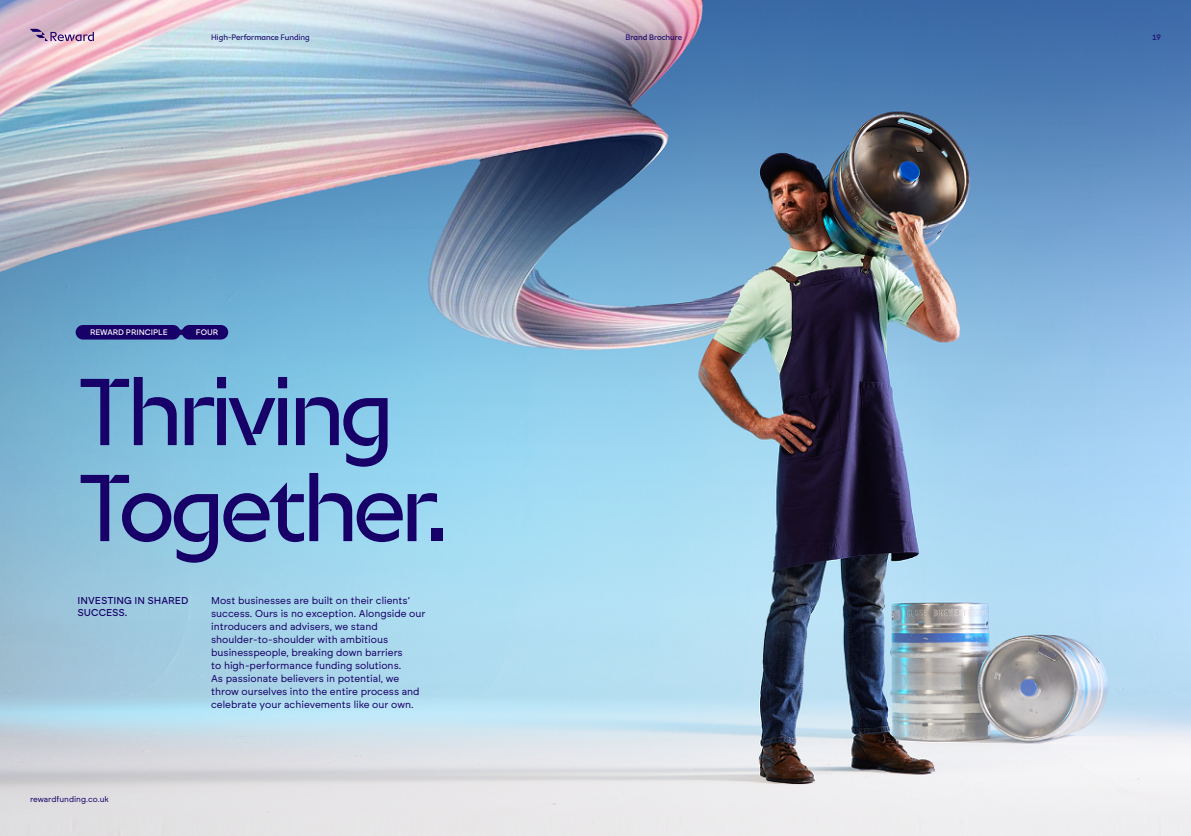
<style>
.page{position:relative;width:1191px;height:836px;background:#fff}
.page>*{position:absolute;margin:0;border:0;box-sizing:border-box;transform-origin:0 0}
.t1{font:96px/96px "F37 Incise";letter-spacing:-.05em;color:#170068}
.t2{font:10px/13px "Brockmann";color:#170068}
.t3{font:500 10px/12px "Brockmann";color:#170068}
.t4{font:8px "F37 Incise";color:#170068}
.t5{font:8px "Brockmann";color:#170068}
.t6{font:500 8px "Brockmann";color:#fff}
</style>
<div class="page">
<img style="left:0;top:0;width:1191px;height:836px">
<svg style="left:76px;top:325px;width:152px;height:15px;background:#1d0c6f"></svg>
<svg style="left:30px;top:29px;width:64px;height:12px"></svg>
<p class="t4" style="left:211px;top:31px;width:100px">High-Performance Funding</p>
<p class="t4" style="left:625px;top:31px;width:58px">Brand Brochure</p>
<p class="t4" style="left:1152px;top:31px;width:10px">19</p>
<p class="t6" style="left:90px;top:327px;width:79px">REWARD PRINCIPLE</p>
<p class="t6" style="left:196px;top:327px;width:24px">FOUR</p>
<h1 class="t1" style="left:78px;top:360px;width:374px">Thriving<br>Together.</h1>
<p class="t2" style="left:211px;top:594px;width:216px">Most businesses are built on their clients’ success. Ours is no exception. Alongside our introducers and advisers, we stand shoulder-to-shoulder with ambitious businesspeople, breaking down barriers<br>to high-performance funding solutions.<br>As passionate believers in potential, we throw ourselves into the entire process and celebrate your achievements like our own.</p>
<p class="t3" style="left:78px;top:594px;width:112px">INVESTING IN SHARED<br>SUCCESS.</p>
<p class="t5" style="left:30px;top:795px;width:80px">rewardfunding.co.uk</p>
</div>
